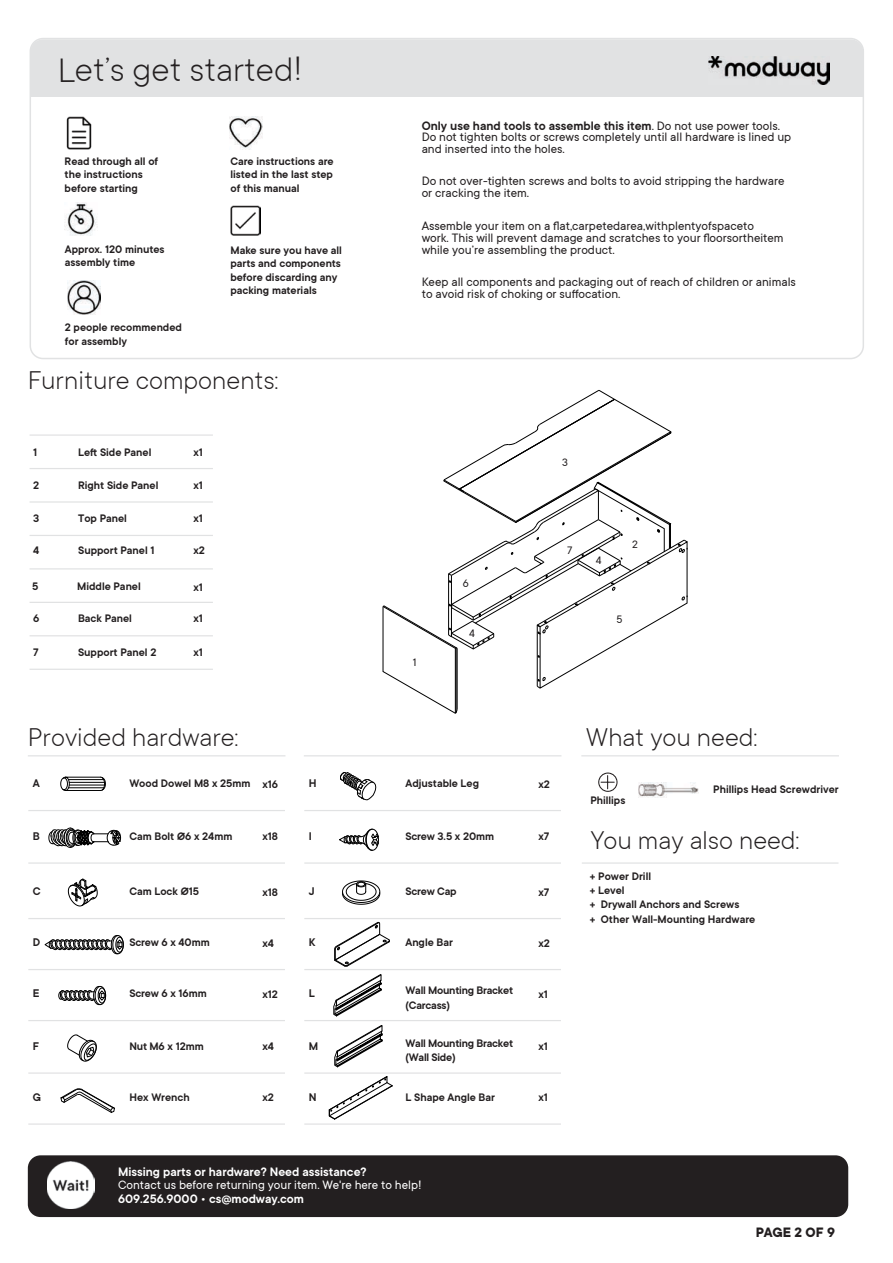
<style>
.page{position:relative;width:893px;height:1263px;background:#fff}
.page>*{position:absolute;margin:0;border:0;box-sizing:border-box;transform-origin:0 0}
.t1{font:300 37.5px "TT Commons";letter-spacing:-.005em;color:#231f20}
.t2{font:300 28.5px "TT Commons";color:#231f20}
.t3{font:700 15px "TT Commons";letter-spacing:-.01em;color:#231f20}
.t4{font:13.5px/12px "TT Commons";color:#231f20}
.t5{font:600 13.5px "TT Commons";color:#fff}
.t6{font:13.5px "TT Commons";color:#fff}
.t7{font:600 12.3px "TT Commons";color:#231f20}
.t8{font:600 12px/13.5px "TT Commons";color:#231f20}
.t9{font:600 12px "TT Commons";letter-spacing:-.02em;color:#231f20}
.t10{font:12px "TT Commons";color:#231f20}
.s1{font-weight:600}
</style>
<div class="page">
<div style="left:31px;top:70px;width:831px;height:26px;background:#e1e2e3"></div>
<div style="left:30px;top:39px;width:833px;height:52px;background:#e1e2e3;border-radius:13px"></div>
<img style="left:639px;top:782px;width:59px;height:16px">
<hr style="left:30px;top:468px;width:183px;height:1px;background:#e1e2e3">
<hr style="left:30px;top:434px;width:183px;height:2px;background:#e1e2e3">
<hr style="left:581px;top:755px;width:258px;height:1px;background:#e1e2e3">
<hr style="left:304px;top:1123px;width:257px;height:2px;background:#e1e2e3">
<hr style="left:28px;top:1123px;width:257px;height:2px;background:#e1e2e3">
<hr style="left:304px;top:1072px;width:257px;height:2px;background:#e1e2e3">
<hr style="left:28px;top:1072px;width:257px;height:2px;background:#e1e2e3">
<hr style="left:304px;top:1020px;width:257px;height:1px;background:#e1e2e3">
<hr style="left:28px;top:1020px;width:257px;height:1px;background:#e1e2e3">
<hr style="left:304px;top:969px;width:257px;height:1px;background:#e1e2e3">
<hr style="left:28px;top:969px;width:257px;height:1px;background:#e1e2e3">
<hr style="left:304px;top:918px;width:257px;height:1px;background:#e1e2e3">
<hr style="left:28px;top:918px;width:257px;height:1px;background:#e1e2e3">
<hr style="left:582px;top:862px;width:256px;height:2px;background:#e1e2e3">
<hr style="left:304px;top:862px;width:257px;height:2px;background:#e1e2e3">
<hr style="left:28px;top:862px;width:257px;height:2px;background:#e1e2e3">
<hr style="left:304px;top:755px;width:257px;height:1px;background:#e1e2e3">
<hr style="left:304px;top:810px;width:257px;height:1px;background:#e1e2e3">
<hr style="left:28px;top:755px;width:257px;height:1px;background:#e1e2e3">
<hr style="left:30px;top:501px;width:183px;height:2px;background:#e1e2e3">
<hr style="left:30px;top:535px;width:183px;height:1px;background:#e1e2e3">
<hr style="left:30px;top:568px;width:183px;height:1px;background:#e1e2e3">
<hr style="left:30px;top:602px;width:183px;height:1px;background:#e1e2e3">
<hr style="left:30px;top:635px;width:183px;height:1px;background:#e1e2e3">
<hr style="left:30px;top:669px;width:183px;height:1px;background:#e1e2e3">
<hr style="left:28px;top:810px;width:257px;height:1px;background:#e1e2e3">
<svg style="left:598px;top:772px;width:20px;height:20px"></svg>
<img style="left:65px;top:203px;width:33px;height:33px">
<img style="left:66px;top:116px;width:26px;height:33px">
<img style="left:230px;top:206px;width:30px;height:30px">
<img style="left:229px;top:116px;width:33px;height:32px">
<img style="left:67px;top:281px;width:33px;height:33px">
<img style="left:709px;top:56px;width:121px;height:28px">
<div style="left:28px;top:1155px;width:820px;height:62px;background:#231f20;border-radius:13px"></div>
<img style="left:47px;top:1161px;width:47px;height:47px">
<svg style="left:60px;top:1088px;width:55px;height:25px"></svg>
<svg style="left:340px;top:772px;width:36px;height:28px"></svg>
<svg style="left:67px;top:1034px;width:30px;height:27px"></svg>
<svg style="left:44px;top:935px;width:80px;height:19px"></svg>
<svg style="left:58px;top:986px;width:48px;height:19px"></svg>
<svg style="left:60px;top:777px;width:46px;height:14px"></svg>
<hr style="left:65px;top:790px;width:36px;height:1px;background:#000">
<hr style="left:69px;top:787px;width:35px;height:1px;background:#000">
<hr style="left:69px;top:785px;width:36px;height:1px;background:#000">
<hr style="left:69px;top:782px;width:35px;height:1px;background:#000">
<hr style="left:68px;top:779px;width:36px;height:1px;background:#000">
<svg style="left:68px;top:878px;width:30px;height:28px"></svg>
<svg style="left:48px;top:828px;width:73px;height:20px"></svg>
<svg style="left:339px;top:829px;width:40px;height:22px"></svg>
<svg style="left:342px;top:880px;width:38px;height:25px"></svg>
<svg style="left:334px;top:922px;width:56px;height:45px"></svg>
<svg style="left:334px;top:1025px;width:48px;height:42px"></svg>
<svg style="left:333px;top:974px;width:49px;height:42px"></svg>
<svg style="left:329px;top:1076px;width:64px;height:44px"></svg>
<svg style="left:383px;top:390px;width:305px;height:324px"></svg>
<h1 class="t1" style="left:58px;top:49px;width:246px">Let’s get started!</h1>
<p class="t8" style="left:65px;top:155px;width:95px">Read through all of the instructions before starting</p>
<p class="t8" style="left:65px;top:242px;width:101px">Approx. 120 minutes assembly time</p>
<p class="t8" style="left:65px;top:321px;width:119px">2 people recommended for assembly</p>
<p class="t8" style="left:230px;top:155px;width:105px;text-align:justify">Care instructions are listed in the last step of this manual</p>
<p class="t8" style="left:230px;top:243px;width:113px">Make sure you have all parts and components before discarding any packing materials</p>
<h2 class="t2" style="left:28px;top:365px;width:252px">Furniture components:</h2>
<p class="t8" style="left:78px;top:446px;width:75px">Left Side Panel</p>
<p class="t8" style="left:78px;top:479px;width:82px">Right Side Panel</p>
<p class="t8" style="left:33px;top:446px;width:6px">1</p>
<p class="t8" style="left:194px;top:446px;width:11px">x1</p>
<p class="t8" style="left:33px;top:479px;width:8px">2</p>
<p class="t8" style="left:194px;top:479px;width:11px">x1</p>
<p class="t8" style="left:33px;top:512px;width:8px">3</p>
<p class="t8" style="left:78px;top:512px;width:50px">Top Panel</p>
<p class="t8" style="left:193px;top:512px;width:11px">x1</p>
<p class="t8" style="left:78px;top:544px;width:78px">Support Panel 1</p>
<p class="t8" style="left:32px;top:580px;width:8px">5</p>
<p class="t8" style="left:193px;top:544px;width:13px">x2</p>
<p class="t8" style="left:193px;top:581px;width:11px">x1</p>
<p class="t8" style="left:33px;top:544px;width:8px">4</p>
<p class="t8" style="left:77px;top:580px;width:65px">Middle Panel</p>
<p class="t8" style="left:33px;top:612px;width:8px">6</p>
<p class="t8" style="left:78px;top:612px;width:55px">Back Panel</p>
<p class="t8" style="left:193px;top:612px;width:11px">x1</p>
<p class="t8" style="left:78px;top:646px;width:80px">Support Panel 2</p>
<p class="t8" style="left:33px;top:646px;width:7px">7</p>
<p class="t8" style="left:194px;top:646px;width:11px">x1</p>
<p class="t4" style="left:422px;top:120px;width:371px"><span class="s1">Only use hand tools to assemble this item</span>. Do not use power tools.<br>Do not tighten bolts or screws completely until all hardware is lined up and inserted into the holes.</p>
<p class="t4" style="left:422px;top:175px;width:364px">Do not over-tighten screws and bolts to avoid stripping the hardware or cracking the item.</p>
<p class="t4" style="left:422px;top:220px;width:364px">Assemble your item on a fl at, carpeted area, with plenty of space to work. This will prevent damage and scratches to your fl oors or the item while you’re assembling the product.</p>
<p class="t4" style="left:422px;top:276px;width:376px">Keep all components and packaging out of reach of children or animals to avoid risk of choking or suff ocation.</p>
<p class="t10" style="left:413px;top:656px;width:5px">1</p>
<p class="t10" style="left:463px;top:577px;width:7px">6</p>
<p class="t10" style="left:469px;top:627px;width:7px">4</p>
<p class="t10" style="left:562px;top:455px;width:7px">3</p>
<p class="t10" style="left:567px;top:544px;width:7px">7</p>
<p class="t10" style="left:596px;top:554px;width:7px">4</p>
<p class="t10" style="left:632px;top:538px;width:7px">2</p>
<p class="t10" style="left:616px;top:612px;width:7px">5</p>
<h2 class="t2" style="left:28px;top:722px;width:212px">Provided hardware:</h2>
<h2 class="t2" style="left:586px;top:722px;width:173px">What you need:</h2>
<p class="t7" style="left:33px;top:776px;width:8px">A</p>
<p class="t8" style="left:130px;top:777px;width:150px">Wood Dowel M8 x 25mm x16</p>
<p class="t7" style="left:309px;top:776px;width:9px">H</p>
<p class="t8" style="left:406px;top:777px;width:75px">Adjustable Leg</p>
<p class="t8" style="left:538px;top:777px;width:13px">x2</p>
<p class="t7" style="left:33px;top:829px;width:8px">B</p>
<p class="t8" style="left:130px;top:829px;width:104px">Cam Bolt Ø6 x 24mm</p>
<p class="t8" style="left:262px;top:830px;width:17px">x18</p>
<p class="t7" style="left:309px;top:829px;width:5px">I</p>
<p class="t9" style="left:406px;top:829px;width:90px">Screw 3.5 x 20mm</p>
<p class="t8" style="left:538px;top:830px;width:12px">x7</p>
<p class="t7" style="left:33px;top:884px;width:9px">C</p>
<p class="t8" style="left:130px;top:885px;width:71px">Cam Lock Ø15</p>
<p class="t8" style="left:262px;top:885px;width:17px">x18</p>
<p class="t7" style="left:309px;top:884px;width:7px">J</p>
<p class="t9" style="left:406px;top:885px;width:53px">Screw Cap</p>
<p class="t8" style="left:538px;top:885px;width:12px">x7</p>
<p class="t7" style="left:33px;top:935px;width:9px">D</p>
<p class="t9" style="left:130px;top:936px;width:82px">Screw 6 x 40mm</p>
<p class="t8" style="left:262px;top:936px;width:13px">x4</p>
<p class="t7" style="left:309px;top:935px;width:8px">K</p>
<p class="t8" style="left:406px;top:936px;width:49px">Angle Bar</p>
<p class="t8" style="left:538px;top:936px;width:13px">x2</p>
<p class="t7" style="left:33px;top:986px;width:8px">E</p>
<p class="t9" style="left:130px;top:987px;width:79px">Screw 6 x 16mm</p>
<p class="t8" style="left:262px;top:987px;width:17px">x12</p>
<p class="t7" style="left:33px;top:1039px;width:8px">F</p>
<p class="t8" style="left:130px;top:1039px;width:76px">Nut M6 x 12mm</p>
<p class="t8" style="left:262px;top:1040px;width:13px">x4</p>
<p class="t7" style="left:309px;top:986px;width:8px">L</p>
<p class="t9" style="left:406px;top:984px;width:109px">Wall Mounting Bracket</p>
<p class="t8" style="left:538px;top:987px;width:11px">x1</p>
<p class="t9" style="left:406px;top:998px;width:46px">(Carcass)</p>
<p class="t7" style="left:309px;top:1039px;width:11px">M</p>
<p class="t9" style="left:406px;top:1036px;width:109px">Wall Mounting Bracket</p>
<p class="t8" style="left:538px;top:1040px;width:11px">x1</p>
<p class="t9" style="left:406px;top:1051px;width:52px">(Wall Side)</p>
<p class="t7" style="left:33px;top:1090px;width:10px">G</p>
<p class="t8" style="left:130px;top:1090px;width:62px">Hex Wrench</p>
<p class="t8" style="left:262px;top:1091px;width:13px">x2</p>
<p class="t7" style="left:309px;top:1090px;width:9px">N</p>
<p class="t8" style="left:406px;top:1090px;width:91px">L Shape Angle Bar</p>
<p class="t8" style="left:538px;top:1091px;width:11px">x1</p>
<p class="t5" style="left:118px;top:1164px;width:250px">Missing parts or hardware? Need assistance?</p>
<p class="t6" style="left:118px;top:1178px;width:305px">Contact us before returning your item. We're here to help!</p>
<p class="t5" style="left:118px;top:1191px;width:188px">609.256.9000 • cs@modway.com</p>
<p class="t8" style="left:590px;top:794px;width:37px">Phillips</p>
<p class="t8" style="left:713px;top:783px;width:127px">Phillips Head Screwdriver</p>
<h2 class="t2" style="left:591px;top:825px;width:211px">You may also need:</h2>
<p class="t8" style="left:590px;top:869px;width:167px;line-height:14.4px">+ Power Drill<br>+ Level<br>+ Drywall Anchors and Screws<br>+ Other Wall-Mounting Hardware</p>
<p class="t3" style="left:756px;top:1224px;width:81px">PAGE 2 OF 9</p>
</div>
